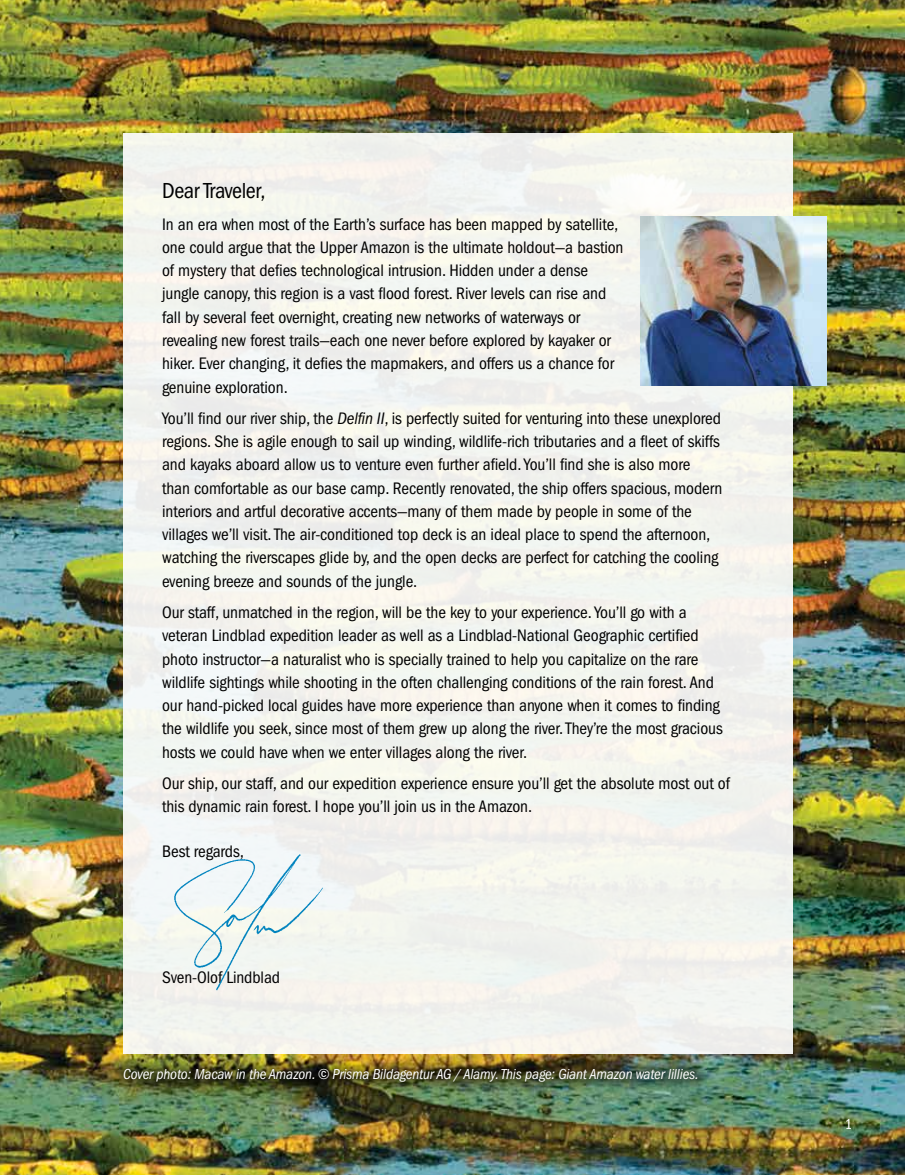
<style>
.page{position:relative;width:905px;height:1175px;background:#fff}
.page>*{position:absolute;margin:0;border:0;box-sizing:border-box;transform-origin:0 0}
.t1{font:condensed 22.5px "ITC Franklin Gothic Std";letter-spacing:-.015em;color:#000}
.t2{font:condensed 17.25px/23.2px "ITC Franklin Gothic Std";letter-spacing:-.005em;color:#000}
.t3{font:italic condensed 15px "ITC Franklin Gothic Std";letter-spacing:-.01em;color:#fff}
.t4{font:condensed 15px "ITC Franklin Gothic Std";color:#fff}
.s1{font-style:italic}
</style>
<div class="page">
<img style="left:0;top:0;width:904px;height:1174px">
<div style="left:114px;top:1058px;width:593px;height:33px;background:#000;opacity:.86"></div>
<div style="left:123px;top:133px;width:670px;height:920px;background:#f3f4ee"></div>
<img style="left:640px;top:216px;width:186px;height:169px">
<img style="left:171px;top:853px;width:157px;height:137px">
<h1 class="t1" style="left:162px;top:178px;width:105px">Dear Traveler,</h1>
<p class="t2" style="left:162px;top:212px;width:463px">In an era when most of the Earth’s surface has been mapped by satellite, one could argue that the Upper Amazon is the ultimate holdout—a bastion of mystery that defies technological intrusion. Hidden under a dense jungle canopy, this region is a vast flood forest. River levels can rise and fall by several feet overnight, creating new networks of waterways or revealing new forest trails—each one never before explored by kayaker or hiker. Ever changing, it defies the mapmakers, and offers us a chance for genuine exploration.</p>
<p class="t2" style="left:162px;top:407px;width:561px">You’ll find our river ship, the <span class="s1">Delfin II</span>, is perfectly suited for venturing into these unexplored regions. She is agile enough to sail up winding, wildlife-rich tributaries and a fleet of skiffs and kayaks aboard allow us to venture even further afield. You’ll find she is also more than comfortable as our base camp. Recently renovated, the ship offers spacious, modern interiors and artful decorative accents—many of them made by people in some of the villages we’ll visit. The air-conditioned top deck is an ideal place to spend the afternoon, watching the riverscapes glide by, and the open decks are perfect for catching the cooling evening breeze and sounds of the jungle.</p>
<p class="t2" style="left:162px;top:601px;width:562px">Our staff, unmatched in the region, will be the key to your experience. You’ll go with a veteran Lindblad expedition leader as well as a Lindblad-National Geographic certified photo instructor—a naturalist who is specially trained to help you capitalize on the rare wildlife sightings while shooting in the often challenging conditions of the rain forest. And our hand-picked local guides have more experience than anyone when it comes to finding the wildlife you seek, since most of them grew up along the river. They’re the most gracious hosts we could have when we enter villages along the river.</p>
<p class="t2" style="left:162px;top:771px;width:569px">Our ship, our staff, and our expedition experience ensure you’ll get the absolute most out of this dynamic rain forest. I hope you’ll join us in the Amazon.</p>
<p class="t2" style="left:162px;top:840px;width:83px">Best regards,</p>
<p class="t2" style="left:162px;top:965px;width:119px">Sven-Olof Lindblad</p>
<p class="t3" style="left:123px;top:1065px;width:577px">Cover photo: Macaw in the Amazon. © Prisma Bildagentur AG / Alamy. This page: Giant Amazon water lillies.</p>
<p class="t4" style="left:844px;top:1115px;width:9px">1</p>
</div>
